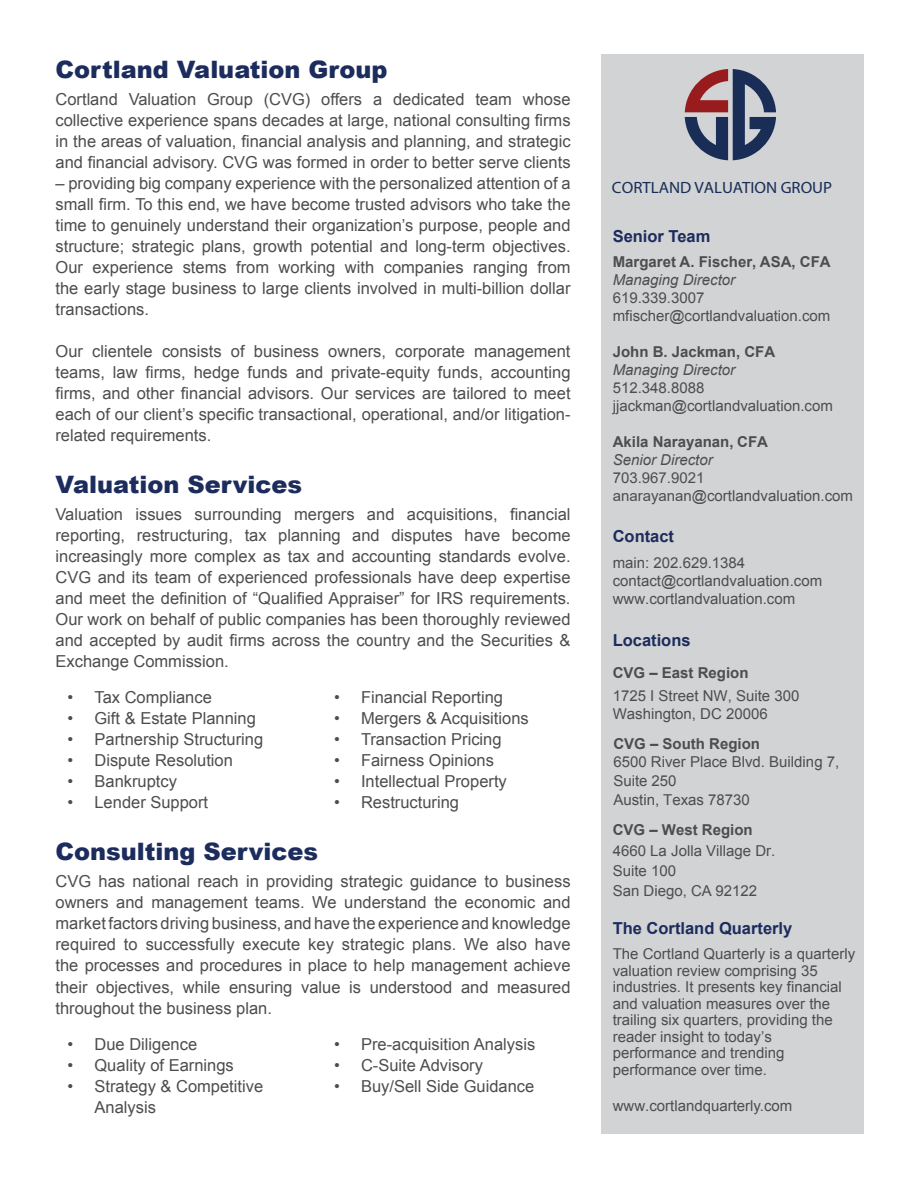
<style>
.page{position:relative;width:918px;height:1188px;background:#fff}
.page>*{position:absolute;margin:0;border:0;box-sizing:border-box;transform-origin:0 0}
.t1{font:900 24px "Arial";color:#1c2c5d}
.t2{font:16.5px/21px "Arial";color:#4d4d4f;text-align:justify}
.t3{font:700 16.5px "Arial";color:#1c2c5d}
.t4{font:500 16.35px "ITC Kabel Std";color:#192d57}
.t5{font:15px/16.5px "Arial";color:#4d4d4f}
.t6{font:700 15px "Arial";color:#4d4d4f}
.t7{font:italic 15px "Arial";color:#4d4d4f}
</style>
<div class="page">
<div style="left:601px;top:54px;width:263px;height:1080px;background:#d1d3d4"></div>
<svg style="left:685px;top:69px;width:91px;height:91px"></svg>
<h1 class="t1" style="left:56px;top:52px;width:334px">Cortland Valuation Group</h1>
<p class="t2" style="left:56px;top:89px;width:517px">Cortland Valuation Group (CVG) offers a dedicated team whose collective experience spans decades at large, national consulting firms in the areas of valuation, financial analysis and planning, and strategic and financial advisory. CVG was formed in order to better serve clients</p>
<p class="t2" style="left:56px;top:173px;width:517px">– providing big company experience with the personalized attention of a small firm. To this end, we have become trusted advisors who take the time to genuinely understand their organization’s purpose, people and structure; strategic plans, growth potential and long-term objectives.<br>Our experience stems from working with companies ranging from the early stage business to large clients involved in multi-billion dollar transactions.</p>
<p class="t2" style="left:56px;top:341px;width:517px">Our clientele consists of business owners, corporate management teams, law firms, hedge funds and private-equity funds, accounting firms, and other financial advisors. Our services are tailored to meet each of our client’s specific transactional, operational, and/or litigation&shy;related requirements.</p>
<h1 class="t1" style="left:56px;top:467px;width:248px">Valuation Services</h1>
<p class="t2" style="left:56px;top:504px;width:517px">Valuation issues surrounding mergers and acquisitions, financial reporting, restructuring, tax planning and disputes have become increasingly more complex as tax and accounting standards evolve.<br>CVG and its team of experienced professionals have deep expertise and meet the definition of “Qualified Appraiser” for IRS requirements.<br>Our work on behalf of public companies has been thoroughly reviewed and accepted by audit firms across the country and the Securities &amp; Exchange Commission.</p>
<p class="t2" style="left:67px;top:687px;width:146px">• Tax Compliance</p>
<p class="t2" style="left:67px;top:708px;width:190px">• Gift &amp; Estate Planning</p>
<p class="t2" style="left:67px;top:729px;width:197px">• Partnership Structuring</p>
<p class="t2" style="left:67px;top:750px;width:167px">• Dispute Resolution</p>
<p class="t2" style="left:67px;top:771px;width:111px">• Bankruptcy</p>
<p class="t2" style="left:67px;top:792px;width:142px">• Lender Support</p>
<p class="t2" style="left:334px;top:687px;width:171px">• Financial Reporting</p>
<p class="t2" style="left:334px;top:708px;width:196px">• Mergers &amp; Acquisitions</p>
<p class="t2" style="left:334px;top:729px;width:169px">• Transaction Pricing</p>
<p class="t2" style="left:334px;top:750px;width:161px">• Fairness Opinions</p>
<p class="t2" style="left:334px;top:771px;width:174px">• Intellectual Property</p>
<p class="t2" style="left:334px;top:792px;width:127px">• Restructuring</p>
<h1 class="t1" style="left:56px;top:834px;width:264px">Consulting Services</h1>
<p class="t2" style="left:56px;top:871px;width:517px">CVG has national reach in providing strategic guidance to business owners and management teams. We understand the economic and market factors driving business, and have the experience and knowledge required to successfully execute key strategic plans. We also have the processes and procedures in place to help management achieve their objectives, while ensuring value is understood and measured throughout the business plan.</p>
<p class="t2" style="left:67px;top:1033px;width:131px">• Due Diligence</p>
<p class="t2" style="left:67px;top:1054px;width:168px">• Quality of Earnings</p>
<p class="t2" style="left:94px;top:1075px;width:170px;text-indent:-27px">• Strategy &amp; Competitive<br>Analysis</p>
<p class="t2" style="left:334px;top:1033px;width:203px">• Pre-acquisition Analysis</p>
<p class="t2" style="left:334px;top:1054px;width:150px">• C-Suite Advisory</p>
<p class="t2" style="left:334px;top:1075px;width:202px">• Buy/Sell Side Guidance</p>
<p class="t4" style="left:612px;top:177px;width:222px">CORTLAND VALUATION GROUP</p>
<p class="t3" style="left:613px;top:224px;width:99px">Senior Team</p>
<p class="t6" style="left:613px;top:251px;width:220px">Margaret A. Fischer, ASA, CFA</p>
<p class="t7" style="left:613px;top:270px;width:124px">Managing Director</p>
<p class="t5" style="left:613px;top:289px;width:219px;line-height:18px">619.339.3007 mfischer@cortlandvaluation.com</p>
<p class="t6" style="left:613px;top:341px;width:164px">John B. Jackman, CFA</p>
<p class="t7" style="left:613px;top:360px;width:124px">Managing Director</p>
<p class="t5" style="left:613px;top:379px;width:222px;line-height:18px">512.348.8088 jjackman@cortlandvaluation.com</p>
<p class="t6" style="left:613px;top:431px;width:157px">Akila Narayanan, CFA</p>
<p class="t7" style="left:613px;top:450px;width:102px">Senior Director</p>
<p class="t5" style="left:613px;top:469px;width:242px;line-height:18px">703.967.9021 anarayanan@cortlandvaluation.com</p>
<p class="t3" style="left:613px;top:525px;width:63px">Contact</p>
<p class="t5" style="left:613px;top:553px;width:211px;line-height:18px">main: 202.629.1384 contact@cortlandvaluation.com www.cortlandvaluation.com</p>
<p class="t3" style="left:613px;top:628px;width:79px">Locations</p>
<p class="t6" style="left:613px;top:662px;width:137px">CVG – East Region</p>
<p class="t5" style="left:613px;top:686px;width:188px;line-height:18px">1725 I Street NW, Suite 300<br>Washington, DC 20006</p>
<p class="t6" style="left:613px;top:733px;width:148px">CVG – South Region</p>
<p class="t5" style="left:613px;top:753px;width:227px;line-height:18.8px">6500 River Place Blvd. Building 7,<br>Suite 250<br>Austin, Texas 78730</p>
<p class="t6" style="left:613px;top:820px;width:142px">CVG – West Region</p>
<p class="t5" style="left:613px;top:840px;width:164px;line-height:20.2px">4660 La Jolla Village Dr.<br>Suite 100<br>San Diego, CA 92122</p>
<p class="t3" style="left:613px;top:916px;width:181px">The Cortland Quarterly</p>
<p class="t5" style="left:613px;top:945px;width:244px">The Cortland Quarterly is a quarterly valuation review comprising 35 industries. It presents key financial and valuation measures over the trailing six quarters, providing the reader insight to today’s performance and trending performance over time.</p>
<p class="t5" style="left:613px;top:1097px;width:181px">www.cortlandquarterly.com</p>
</div>
